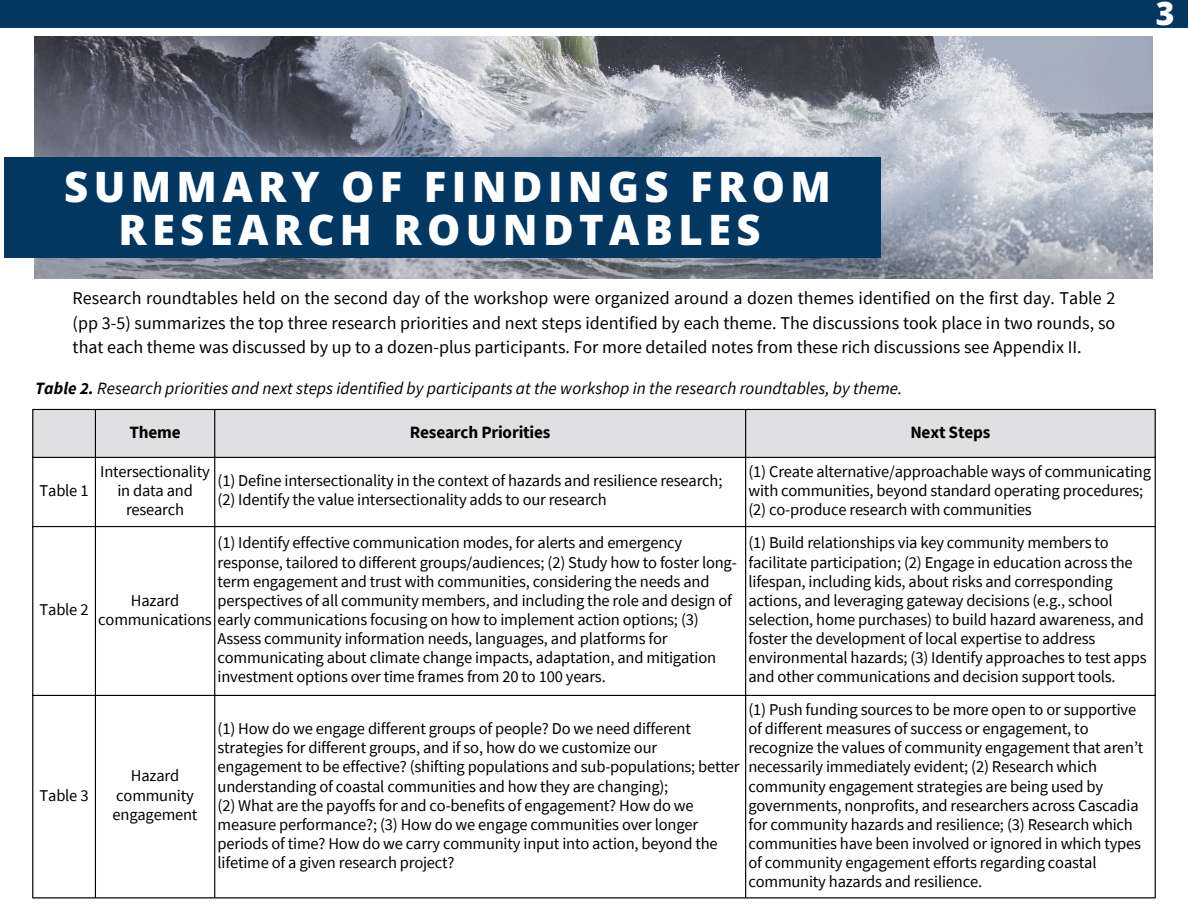
<style>
.page{position:relative;width:1188px;height:918px;background:#fff}
.page>*{position:absolute;margin:0;border:0;box-sizing:border-box;transform-origin:0 0}
.t1{font:800 41.85px/42.8px "Open Sans";letter-spacing:.13em;color:#fff;text-align:center}
.t2{font:800 31.95px "Open Sans";color:#fff}
.t3{font:18px/24.8px "Source Sans Pro";color:#000;text-align:justify}
.t4{font:italic 17.25px "Source Sans Pro";color:#000}
.t5{font:700 17.25px "Source Sans Pro";letter-spacing:-.01em;color:#000}
.t6{font:16.5px/19.2px "Source Sans Pro";letter-spacing:-.01em;color:#000}
.s1{font-weight:700}
</style>
<div class="page">
<div style="left:0;top:0;width:1188px;height:28px;background:#013761"></div>
<img style="left:34px;top:36px;width:1119px;height:242px">
<div style="left:4px;top:158px;width:877px;height:100px;background:#013761"></div>
<div style="left:33px;top:410px;width:1122px;height:47px;background:#e0e0e2"></div>
<hr style="left:32px;top:410px;width:1px;height:487px;background:#000">
<hr style="left:95px;top:410px;width:1px;height:487px;background:#000">
<hr style="left:214px;top:410px;width:1px;height:487px;background:#000">
<hr style="left:745px;top:410px;width:1px;height:487px;background:#000">
<hr style="left:1155px;top:410px;width:1px;height:487px;background:#000">
<hr style="left:32px;top:409px;width:1124px;height:1px;background:#000">
<hr style="left:32px;top:457px;width:1124px;height:1px;background:#000">
<hr style="left:32px;top:526px;width:1124px;height:1px;background:#000">
<hr style="left:32px;top:695px;width:1124px;height:1px;background:#000">
<hr style="left:32px;top:897px;width:1124px;height:1px;background:#000">
<p class="t2" style="left:1156px;top:-9px;width:20px">3</p>
<p class="t1" style="left:64px;top:165px;width:768px">SUMMARY OF FINDINGS FROM<br>RESEARCH ROUNDTABLES</p>
<h1 class="t3" style="left:73px;top:285px;width:1044px">Research roundtables held on the second day of the workshop were organized around a dozen themes identified on the first day. Table 2 (pp 3-5) summarizes the top three research priorities and next steps identified by each theme. The discussions took place in two rounds, so that each theme was discussed by up to a dozen-plus participants. For more detailed notes from these rich discussions see Appendix II.</h1>
<p class="t4" style="left:35px;top:377px;width:869px"><span class="s1">Table 2.</span> Research priorities and next steps identified by participants at the workshop in the research roundtables, by theme.</p>
<p class="t5" style="left:129px;top:421px;width:53px">Theme</p>
<p class="t5" style="left:410px;top:421px;width:142px">Research Priorities</p>
<p class="t5" style="left:910px;top:421px;width:82px">Next Steps</p>
<p class="t6" style="left:40px;top:481px;width:50px">Table 1</p>
<p class="t6" style="left:100px;top:462px;width:111px;text-align:center">Intersectionality in data and research</p>
<p class="t6" style="left:218px;top:471px;width:506px">(1) Define intersectionality in the context of hazards and resilience research; (2) Identify the value intersectionality adds to our research</p>
<p class="t6" style="left:748px;top:462px;width:404px">(1) Create alternative/approachable ways of communicating with communities, beyond standard operating procedures; (2) co-produce research with communities</p>
<p class="t6" style="left:218px;top:533px;width:521px">(1) Identify effective communication modes, for alerts and emergency response, tailored to different groups/audiences; (2) Study how to foster long&shy;term engagement and trust with communities, considering the needs and perspectives of all community members, and including the role and design of</p>
<p class="t6" style="left:218px;top:629px;width:500px">Assess community information needs, languages, and platforms for communicating about climate change impacts, adaptation, and mitigation investment options over time frames from 20 to 100 years.</p>
<p class="t6" style="left:40px;top:599px;width:50px">Table 2</p>
<p class="t6" style="left:98px;top:590px;width:602px;text-indent:33px">Hazard<br>communications early communications focusing on how to implement action options; (3)</p>
<p class="t6" style="left:40px;top:785px;width:50px">Table 3</p>
<p class="t6" style="left:113px;top:766px;width:86px;text-align:center">Hazard community engagement</p>
<p class="t6" style="left:218px;top:719px;width:524px">(1) How do we engage different groups of people? Do we need different strategies for different groups, and if so, how do we customize our engagement to be effective? (shifting populations and sub-populations; better understanding of coastal communities and how they are changing);</p>
<p class="t6" style="left:218px;top:795px;width:502px">(2) What are the payoffs for and co-benefits of engagement? How do we measure performance?; (3) How do we engage communities over longer periods of time? How do we carry community input into action, beyond the lifetime of a given research project?</p>
<p class="t6" style="left:748px;top:533px;width:400px">(1) Build relationships via key community members to facilitate participation; (2) Engage in education across the lifespan, including kids, about risks and corresponding actions, and leveraging gateway decisions (e.g., school selection, home purchases) to build hazard awareness, and foster the development of local expertise to address environmental hazards; (3) Identify approaches to test apps and other communications and decision support tools.</p>
<p class="t6" style="left:748px;top:700px;width:397px">(1) Push funding sources to be more open to or supportive of different measures of success or engagement, to recognize the values of community engagement that aren’t necessarily immediately evident; (2) Research which community engagement strategies are being used by governments, nonprofits, and researchers across Cascadia for community hazards and resilience; (3) Research which communities have been involved or ignored in which types of community engagement efforts regarding coastal community hazards and resilience.</p>
</div>
